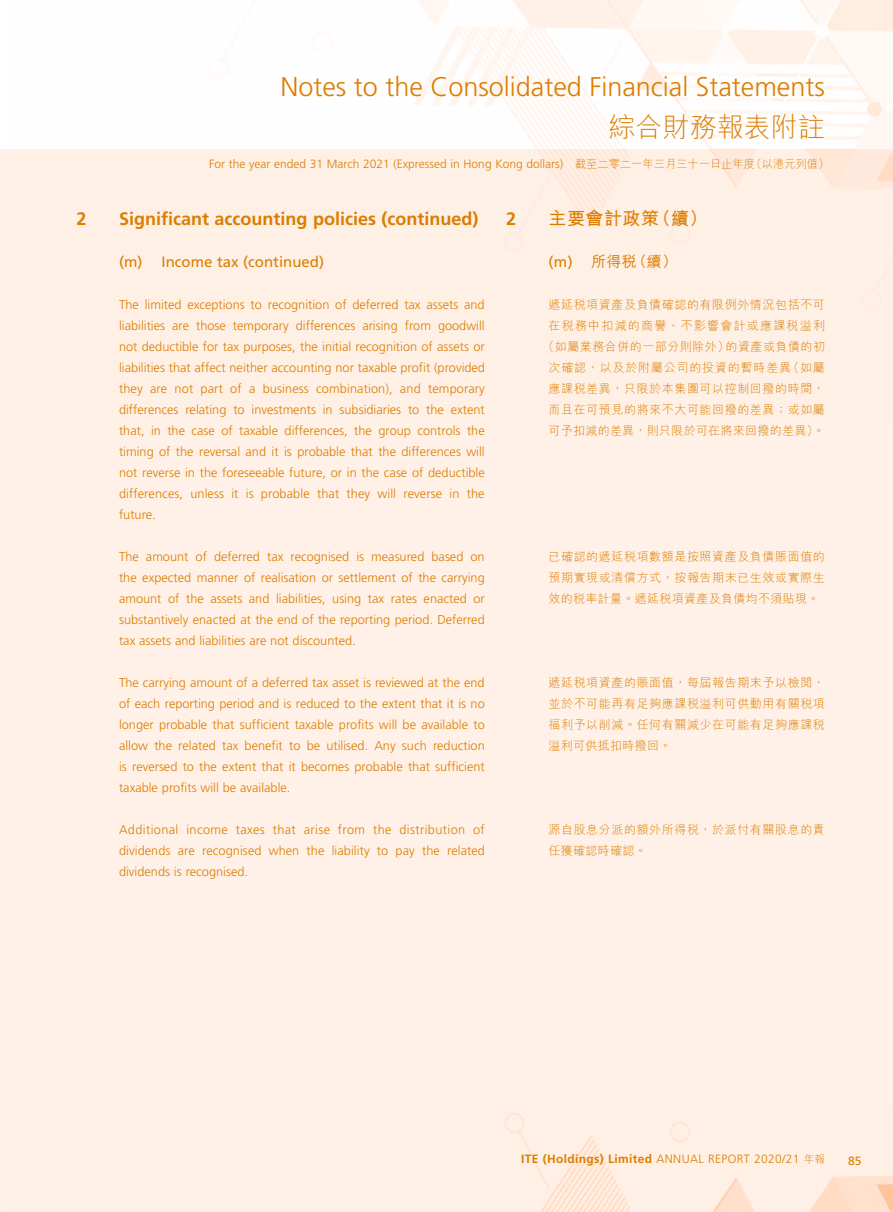
<style>
.page{position:relative;width:893px;height:1212px;background:#fff}
.page>*{position:absolute;margin:0;border:0;box-sizing:border-box;transform-origin:0 0}
.t1{font:300 27px "Frutiger LT Std";color:#dc7d00}
.t2{font:300 27px "M Hei HK";color:#dc7d00}
.t3{font:700 18px "Frutiger LT Std";color:#dc7d00}
.t4{font:700 18px "M Hei HK";letter-spacing:.03em;color:#dc7d00}
.t5{font:15px "Frutiger LT Std";color:#dc7d00}
.t6{font:500 15px "M Hei HK";color:#dc7d00}
.t7{font:300 12.75px/21px "Frutiger LT Std";color:#dc7d00;text-align:justify}
.t8{font:300 12px/21px "M Hei HK";letter-spacing:.05em;color:#dc7d00;text-align:justify}
.t9{font:300 12px "Frutiger LT Std";color:#dc7d00}
.t10{font:700 12px "Frutiger LT Std";letter-spacing:.03em;color:#dc7d00}
.t11{font:12px "Frutiger LT Std";color:#dc7d00}
.s1{font-family:"M Hei HK";font-size:11.25px}
.s2{font-family:"Frutiger LT Std";font-weight:400}
.s3{font-weight:300}
.s4{font-family:"M Hei HK";font-weight:300;font-size:10.5px}
</style>
<div class="page">
<div style="left:0;top:150px;width:893px;height:1062px;background:#fff1e7"></div>
<img style="left:505px;top:1113px;width:388px;height:99px">
<img style="left:13px;top:0;width:880px;height:293px">
<h1 class="t1" style="left:280px;top:72px;width:546px">Notes to the Consolidated Financial Statements</h1>
<h1 class="t2" style="left:609px;top:113px;width:217px">綜合財務報表附註</h1>
<p class="t9" style="left:209px;top:157px;width:622px">For the year ended 31 March 2021 (Expressed in Hong Kong dollars) <span class="s1">截至二零二一年三月三十一日止年度（以港元列值）</span></p>
<h2 class="t3" style="left:77px;top:208px;width:12px">2</h2>
<h2 class="t3" style="left:119px;top:208px;width:361px">Significant accounting policies (continued)</h2>
<p class="t5" style="left:119px;top:253px;width:207px">(m) Income tax (continued)</p>
<p class="t7" style="left:119px;top:295px;width:367px">The limited exceptions to recognition of deferred tax assets and liabilities are those temporary differences arising from goodwill not deductible for tax purposes, the initial recognition of assets or liabilities that affect neither accounting nor taxable profit (provided they are not part of a business combination), and temporary differences relating to investments in subsidiaries to the extent that, in the case of taxable differences, the group controls the timing of the reversal and it is probable that the differences will not reverse in the foreseeable future, or in the case of deductible differences, unless it is probable that they will reverse in the future.</p>
<p class="t7" style="left:119px;top:547px;width:367px">The amount of deferred tax recognised is measured based on the expected manner of realisation or settlement of the carrying amount of the assets and liabilities, using tax rates enacted or substantively enacted at the end of the reporting period. Deferred tax assets and liabilities are not discounted.</p>
<p class="t7" style="left:119px;top:673px;width:367px">The carrying amount of a deferred tax asset is reviewed at the end of each reporting period and is reduced to the extent that it is no longer probable that sufficient taxable profits will be available to allow the related tax benefit to be utilised. Any such reduction is reversed to the extent that it becomes probable that sufficient taxable profits will be available.</p>
<p class="t7" style="left:119px;top:820px;width:367px">Additional income taxes that arise from the distribution of dividends are recognised when the liability to pay the related dividends is recognised.</p>
<h2 class="t3" style="left:506px;top:208px;width:12px">2</h2>
<h2 class="t4" style="left:549px;top:206px;width:161px">主要會計政策（續）</h2>
<p class="t6" style="left:549px;top:251px;width:130px"><span class="s2">(m)</span> 所得稅（續）</p>
<p class="t8" style="left:543px;top:294px;width:284px;text-align:center">遞延稅項資產及負債確認的有限例外情況包括不可在稅務中扣減的商譽、不影響會計或應課稅溢利（如屬業務合併的一部分則除外）的資產或負債的初次確認，以及於附屬公司的投資的暫時差異（如屬應課稅差異，只限於本集團可以控制回撥的時間，而且在可預見的將來不大可能回撥的差異；或如屬可予扣減的差異，則只限於可在將來回撥的差異）。</p>
<p class="t8" style="left:549px;top:546px;width:278px">已確認的遞延稅項數額是按照資產及負債賬面值的預期實現或清償方式，按報告期末已生效或實際生效的稅率計量。遞延稅項資產及負債均不須貼現。</p>
<p class="t8" style="left:549px;top:672px;width:278px">遞延稅項資產的賬面值，每屆報告期末予以檢閱，並於不可能再有足夠應課稅溢利可供動用有關稅項福利予以削減。任何有關減少在可能有足夠應課稅溢利可供抵扣時撥回。</p>
<p class="t8" style="left:549px;top:819px;width:278px">源自股息分派的額外所得稅，於派付有關股息的責任獲確認時確認。</p>
<p class="t10" style="left:521px;top:1152px;width:305px">ITE (Holdings) Limited <span class="s3">ANNUAL REPORT 2020/21</span> <span class="s4">年報</span></p>
<p class="t11" style="left:848px;top:1153px;width:15px">85</p>
</div>
